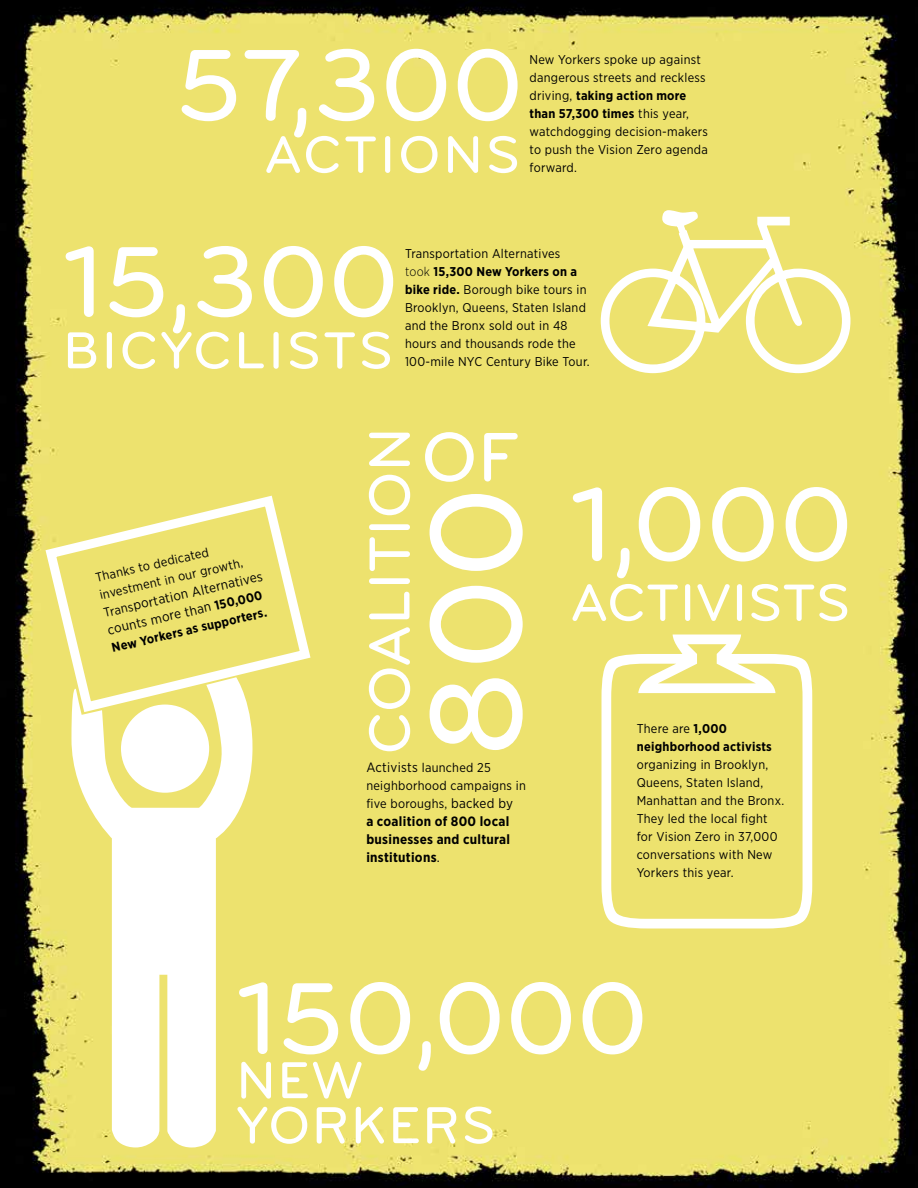
<style>
.page{position:relative;width:918px;height:1188px;background:#fff}
.page>*{position:absolute;margin:0;border:0;box-sizing:border-box;transform-origin:0 0}
.t1{font:500 135px "Bryant Pro";color:#fff}
.t2{font:500 108px "Bryant Pro";color:#fff}
.t3{font:500 105px "Bryant Pro";color:#fff}
.t4{font:500 103.5px "Bryant Pro";color:#fff}
.t5{font:500 72px "Bryant Pro";color:#fff}
.t6{font:500 60px "Bryant Pro";color:#fff}
.t7{font:500 54px/45px "Bryant Pro";letter-spacing:.03em;color:#fff}
.t8{font:500 54px "Bryant Pro";letter-spacing:.05em;color:#fff}
.t9{font:500 54px "Bryant Pro";letter-spacing:.01em;color:#fff}
.t10{font:700 13.5px/18px "Gotham Narrow";letter-spacing:.02em;color:#000;text-align:justify}
.t11{font:13.5px/18px "Gotham Narrow";color:#000}
.t12{font:12.75px/18px "Gotham Narrow";letter-spacing:.02em;color:#000}
.t13{font:700 12.75px/18px "Gotham Narrow";letter-spacing:.02em;color:#000}
.s1{font-weight:700}
.s2{font-weight:300}
.s3{font-size:12.75px}
.s4{font-weight:700;font-size:12.75px}
.s5{font-size:13.5px}
.s6{font-weight:400}
</style>
<div class="page">
<img style="left:0;top:0;width:918px;height:1188px">
<svg style="left:599px;top:208px;width:253px;height:167px"></svg>
<svg style="left:602px;top:634px;width:210px;height:295px;fill:#ede26e"></svg>
<svg style="left:71px;top:718px;width:183px;height:429px"></svg>
<div style="left:121px;top:705px;width:88px;height:88px;background:#fff;border-radius:50%"></div>
<svg style="left:40px;top:490px;width:276px;height:228px;background:#efe682"></svg>
<h3 class="t3" style="left:176px;top:21px;width:349px">57,300</h3>
<p class="t12" style="left:530px;top:50px;width:180px">New Yorkers spoke up against dangerous streets and reckless driving, <span class="s1">taking action more than 57,300 times</span> this year, watchdogging decision-makers to push the Vision Zero agenda</p>
<h3 class="t7" style="left:264px;top:132px;width:257px">ACTIONS</h3>
<p class="t12" style="left:530px;top:158px;width:49px">forward.</p>
<h3 class="t4" style="left:63px;top:218px;width:337px">15,300</h3>
<h3 class="t8" style="left:63px;top:317px;width:331px">BICYCLISTS</h3>
<p class="t12" style="left:405px;top:244px;width:186px">Transportation Alternatives<br><span class="s2">took</span> <span class="s1">15,300 New Yorkers on a bike ride.</span> Borough bike tours in<br>Brooklyn, Queens, Staten Island and the Bronx sold out in 48 hours and thousands rode the<br>100-mile NYC Century Bike Tour.</p>
<p class="t12" style="left:94px;top:569px;width:148px;rotate:-13deg">Thanks to dedicated investment in our growth,</p>
<p class="t11" style="left:102px;top:603px;width:164px;rotate:-13deg"><span class="s3">Trans</span>portation Alternatives counts more than <span class="s4">150,000</span></p>
<p class="t13" style="left:110px;top:639px;width:160px;rotate:-13deg">New Yorkers as supporters.</p>
<h3 class="t5" style="left:421px;top:413px;width:99px">OF</h3>
<h3 class="t6" style="left:353px;top:754px;width:329px;rotate:-90deg">COALITION</h3>
<p class="t12" style="left:366px;top:758px;width:161px"><span class="s5">Activists</span> launched 25 neighborhood campaigns in five boroughs, <span class="s5">backed by</span></p>
<p class="t10" style="left:366px;top:812px;width:145px">a coalition of 800 local businesses and cultural institutions<span class="s6">.</span></p>
<h1 class="t1" style="left:394px;top:758px;width:273px;rotate:-90deg">800</h1>
<h2 class="t2" style="left:570px;top:458px;width:284px">1,000</h2>
<h3 class="t9" style="left:570px;top:570px;width:281px">ACTIVISTS</h3>
<p class="t13" style="left:637px;top:719px;width:137px"><span class="s6">There are</span> 1,000 neighborhood activists</p>
<p class="t12" style="left:637px;top:755px;width:149px">organizing in Brooklyn,<br>Queens, Staten Island,<br>Manhattan and the Bronx.<br>They led the local fight for Vision Zero in 37,000 conversations with New<br>Yorkers this year.</p>
<h3 class="t3" style="left:236px;top:954px;width:413px">150,000</h3>
<h3 class="t7" style="left:236px;top:1058px;width:260px">NEW<br>YORKERS</h3>
</div>
